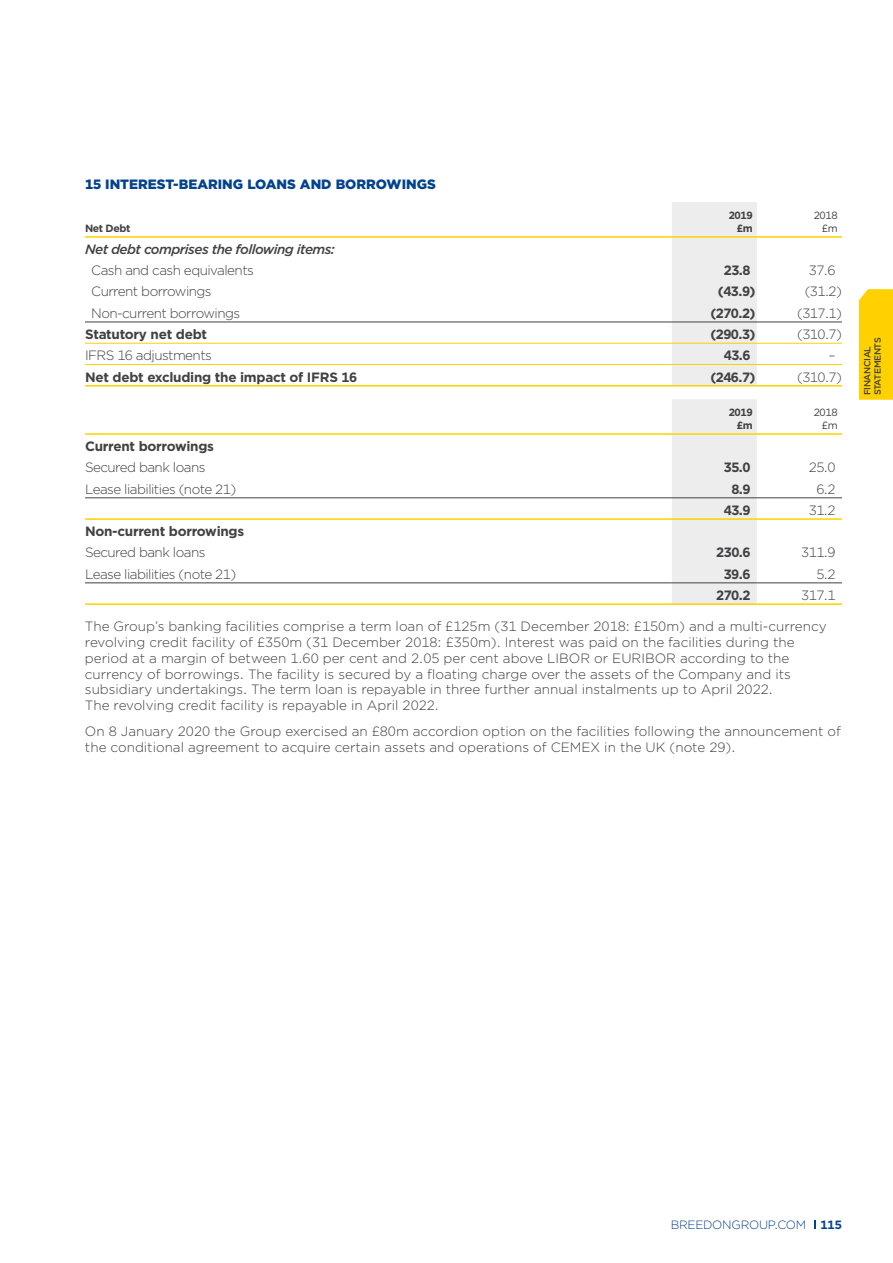
<style>
.page{position:relative;width:893px;height:1263px;background:#fff}
.page>*{position:absolute;margin:0;border:0;box-sizing:border-box;transform-origin:0 0}
.t1{font:300 13.5px/15.8px "Gotham";color:#414042}
.t2{font:300 13.5px "Gotham";letter-spacing:-.04em;color:#414042}
.t3{font:700 13.5px "Gotham";letter-spacing:-.02em;color:#414042}
.t4{font:900 13.5px "Gotham";color:#03428e}
.t5{font:italic 500 13.5px "Gotham";letter-spacing:-.04em;color:#414042}
.t6{font:300 12px "Gotham";letter-spacing:-.02em;color:#03428e}
.t7{font:700 10.5px/12.8px "Gotham";letter-spacing:-.04em;color:#414042;text-align:right}
.t8{font:10.5px/12.8px "Gotham";letter-spacing:-.04em;color:#414042;text-align:right}
.t9{font:500 9px/10.5px "Gotham";letter-spacing:-.04em;color:#414042}
.s1{font-weight:700}
</style>
<div class="page">
<div style="left:859px;top:289px;width:34px;height:111px;background:#ffd100"></div>
<div style="left:672px;top:202px;width:85px;height:183px;background:#ededee"></div>
<hr style="left:85px;top:343px;width:587px;height:1px;background:#ffd100">
<hr style="left:672px;top:343px;width:85px;height:1px;background:#ffd100">
<hr style="left:757px;top:343px;width:85px;height:1px;background:#ffd100">
<hr style="left:85px;top:236px;width:587px;height:2px;background:#ffd100">
<hr style="left:672px;top:236px;width:85px;height:2px;background:#ffd100">
<hr style="left:757px;top:236px;width:85px;height:2px;background:#ffd100">
<hr style="left:85px;top:364px;width:587px;height:1px;background:#ffd100">
<hr style="left:672px;top:364px;width:85px;height:1px;background:#ffd100">
<hr style="left:757px;top:364px;width:85px;height:1px;background:#ffd100">
<hr style="left:85px;top:385px;width:587px;height:1px;background:#ffd100">
<hr style="left:672px;top:385px;width:85px;height:1px;background:#ffd100">
<hr style="left:757px;top:385px;width:85px;height:1px;background:#ffd100">
<hr style="left:85px;top:322px;width:587px;height:1px;background:#414042">
<hr style="left:672px;top:322px;width:85px;height:1px;background:#414042">
<hr style="left:757px;top:322px;width:85px;height:1px;background:#414042">
<div style="left:672px;top:399px;width:85px;height:204px;background:#ededee"></div>
<hr style="left:85px;top:433px;width:587px;height:2px;background:#ffd100">
<hr style="left:672px;top:433px;width:85px;height:2px;background:#ffd100">
<hr style="left:757px;top:433px;width:85px;height:2px;background:#ffd100">
<hr style="left:672px;top:518px;width:85px;height:2px;background:#ffd100">
<hr style="left:757px;top:518px;width:85px;height:2px;background:#ffd100">
<hr style="left:85px;top:603px;width:587px;height:2px;background:#ffd100">
<hr style="left:672px;top:603px;width:85px;height:2px;background:#ffd100">
<hr style="left:757px;top:603px;width:85px;height:2px;background:#ffd100">
<hr style="left:85px;top:582px;width:587px;height:1px;background:#414042">
<hr style="left:672px;top:582px;width:85px;height:1px;background:#414042">
<hr style="left:757px;top:582px;width:85px;height:1px;background:#414042">
<hr style="left:85px;top:518px;width:587px;height:2px;background:#ffd100">
<hr style="left:85px;top:497px;width:587px;height:1px;background:#414042">
<hr style="left:672px;top:497px;width:85px;height:1px;background:#414042">
<hr style="left:757px;top:497px;width:85px;height:1px;background:#414042">
<p class="t4" style="left:85px;top:175px;width:352px">15 INTEREST-BEARING LOANS AND BORROWINGS</p>
<p class="t7" style="left:85px;top:222px;width:47px">Net Debt</p>
<p class="t7" style="left:729px;top:209px;width:25px">2019 £m</p>
<p class="t8" style="left:814px;top:209px;width:25px">2018 £m</p>
<p class="t5" style="left:85px;top:240px;width:252px">Net debt comprises the following items:</p>
<p class="t2" style="left:91px;top:262px;width:164px">Cash and cash equivalents</p>
<p class="t3" style="left:724px;top:261px;width:28px">23.8</p>
<p class="t1" style="left:809px;top:262px;width:28px">37.6</p>
<p class="t2" style="left:91px;top:283px;width:122px">Current borrowings</p>
<p class="t3" style="left:718px;top:283px;width:39px">(43.9)</p>
<p class="t1" style="left:805px;top:283px;width:39px">(31.2)</p>
<p class="t2" style="left:91px;top:304px;width:150px">Non-current borrowings</p>
<p class="t3" style="left:710px;top:304px;width:47px">(270.2)</p>
<p class="t1" style="left:797px;top:305px;width:46px">(317.1)</p>
<p class="t3" style="left:85px;top:325px;width:124px">Statutory net debt</p>
<p class="t3" style="left:710px;top:325px;width:47px">(290.3)</p>
<p class="t1" style="left:797px;top:326px;width:46px">(310.7)</p>
<p class="t2" style="left:85px;top:347px;width:128px">IFRS 16 adjustments</p>
<p class="t3" style="left:724px;top:346px;width:28px">43.6</p>
<p class="t1" style="left:828px;top:347px;width:9px">–</p>
<p class="t3" style="left:85px;top:368px;width:274px">Net debt excluding the impact of IFRS 16</p>
<p class="t3" style="left:710px;top:368px;width:47px">(246.7)</p>
<p class="t1" style="left:797px;top:368px;width:46px">(310.7)</p>
<p class="t7" style="left:729px;top:406px;width:25px">2019 £m</p>
<p class="t8" style="left:814px;top:406px;width:25px">2018 £m</p>
<p class="t3" style="left:85px;top:437px;width:130px">Current borrowings</p>
<p class="t2" style="left:85px;top:459px;width:122px">Secured bank loans</p>
<p class="t3" style="left:724px;top:459px;width:28px">35.0</p>
<p class="t1" style="left:809px;top:459px;width:28px">25.0</p>
<p class="t2" style="left:85px;top:480px;width:153px">Lease liabilities (note 21)</p>
<p class="t3" style="left:731px;top:480px;width:21px">8.9</p>
<p class="t1" style="left:816px;top:480px;width:21px">6.2</p>
<p class="t3" style="left:724px;top:501px;width:28px">43.9</p>
<p class="t1" style="left:809px;top:502px;width:28px">31.2</p>
<p class="t3" style="left:85px;top:522px;width:161px">Non-current borrowings</p>
<p class="t2" style="left:85px;top:544px;width:122px">Secured bank loans</p>
<p class="t3" style="left:716px;top:544px;width:36px">230.6</p>
<p class="t1" style="left:801px;top:544px;width:36px">311.9</p>
<p class="t2" style="left:85px;top:565px;width:153px">Lease liabilities (note 21)</p>
<p class="t3" style="left:724px;top:565px;width:28px">39.6</p>
<p class="t1" style="left:816px;top:566px;width:21px">5.2</p>
<p class="t3" style="left:716px;top:586px;width:36px">270.2</p>
<p class="t1" style="left:801px;top:587px;width:36px">317.1</p>
<p class="t1" style="left:85px;top:618px;width:743px">The Group’s banking facilities comprise a term loan of £125m (31 December 2018: £150m) and a multi-currency revolving credit facility of £350m (31 December 2018: £350m). Interest was paid on the facilities during the period at a margin of between 1.60 per cent and 2.05 per cent above LIBOR or EURIBOR according to the currency of borrowings. The facility is secured by a floating charge over the assets of the Company and its subsidiary undertakings. The term loan is repayable in three further annual instalments up to April 2022.<br>The revolving credit facility is repayable in April 2022.</p>
<p class="t1" style="left:85px;top:723px;width:758px">On 8 January 2020 the Group exercised an £80m accordion option on the facilities following the announcement of the conditional agreement to acquire certain assets and operations of CEMEX in the UK (note 29).</p>
<p class="t9" style="left:862px;top:395px;width:59px;rotate:-90deg">FINANCIAL<br>STATEMENTS</p>
<p class="t6" style="left:671px;top:1217px;width:173px">BREEDONGROUP.COM <span class="s1">115</span></p>
</div>
